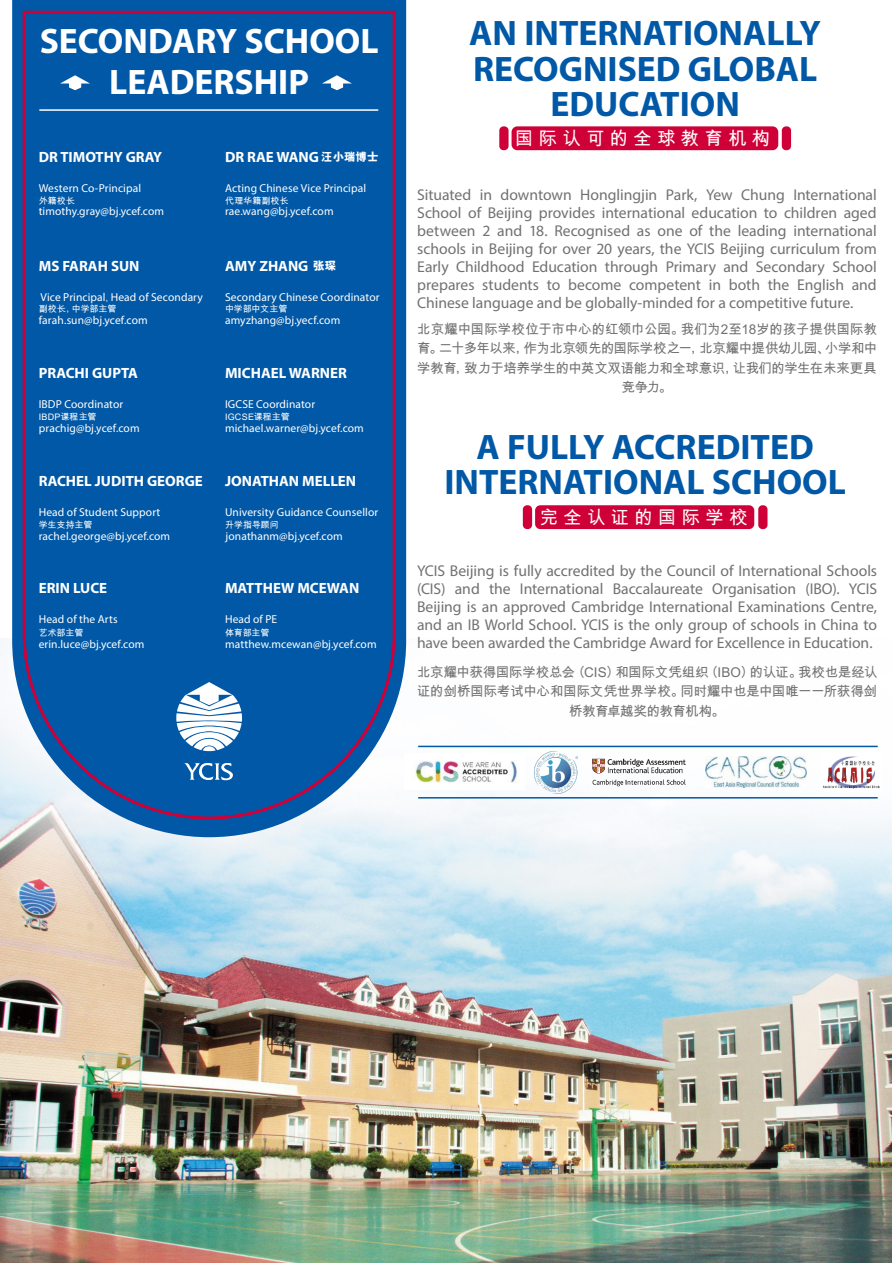
<style>
.page{position:relative;width:894px;height:1263px;background:#fff}
.page>*{position:absolute;margin:0;border:0;box-sizing:border-box;transform-origin:0 0}
.t1{font:700 35.55px/35.4px "Myriad Pro";color:#0058a6;text-align:center}
.t2{font:700 35.55px/41.4px "Myriad Pro";color:#fff;text-align:center}
.t3{font:18.45px "LEXUS Hei S Bold U";letter-spacing:.28em;color:#fff}
.t4{font:15.6px/18px "Myriad Pro";color:#727171;text-align:justify}
.t5{font:700 14.85px "Myriad Pro";color:#fff}
.t6{font:13.5px/19.2px "LEXUS Hei S Bold U";letter-spacing:-.025em;color:#727171;text-align:center}
.t7{font:11.55px/23.7px "Myriad Pro";letter-spacing:.01em;color:#fff}
.t8{font:11.55px "LEXUS Hei S Xbold U";color:#fff}
.t9{font:9px "LEXUS Hei S Bold U";color:#fff}
.s1{font-family:"Adobe Song Std";font-weight:300}
</style>
<div class="page">
<img style="left:0;top:639px;width:891px;height:624px">
<div style="left:535px;top:505px;width:219px;height:24px;background:#cf0037;border-radius:5px"></div>
<div style="left:522px;top:505px;width:10px;height:24px;background:#cf0037;border-radius:4px"></div>
<div style="left:758px;top:505px;width:9px;height:24px;background:#cf0037;border-radius:4px"></div>
<svg style="left:12px;top:0;width:394px;height:837px;fill:#0058a6"></svg>
<img style="left:404px;top:753px;width:120px;height:36px">
<img style="left:534px;top:751px;width:43px;height:42px">
<img style="left:590px;top:757px;width:97px;height:30px">
<img style="left:705px;top:756px;width:101px;height:31px">
<img style="left:820px;top:753px;width:61px;height:38px">
<hr style="left:418px;top:746px;width:459px;height:1px;background:#0058a6">
<hr style="left:418px;top:797px;width:459px;height:1px;background:#0058a6">
<div style="left:511px;top:126px;width:267px;height:24px;background:#cf0037;border-radius:6px"></div>
<div style="left:499px;top:126px;width:9px;height:24px;background:#cf0037;border-radius:4px"></div>
<div style="left:781px;top:126px;width:9px;height:24px;background:#cf0037;border-radius:4px"></div>
<div style="left:21px;top:9px;width:376px;height:812px;background:#0058a6"></div>
<svg style="left:176px;top:682px;width:66px;height:69px"></svg>
<svg style="left:184px;top:763px;width:49px;height:17px"></svg>
<h1 class="t2" style="left:40px;top:19px;width:340px">SECONDARY SCHOOL<br>LEADERSHIP</h1>
<p class="t5" style="left:39px;top:147px;width:125px">DR TIMOTHY GRAY</p>
<p class="t7" style="left:27px;top:176px;width:104px">Western Co-Principal</p>
<p class="t9" style="left:27px;top:197px;width:38px">外籍校长</p>
<p class="t7" style="left:39px;top:176px;width:127px">Western Co-Principal timothy.gray@bj.ycef.com</p>
<p class="t9" style="left:39px;top:197px;width:38px">外籍校长</p>
<p class="t8" style="left:321px;top:151px;width:59px">汪小瑞博士</p>
<p class="t5" style="left:225px;top:147px;width:95px">DR RAE WANG</p>
<p class="t9" style="left:225px;top:197px;width:65px">代理华籍副校长</p>
<p class="t7" style="left:225px;top:176px;width:143px">Acting Chinese Vice Principal rae.wang@bj.ycef.com</p>
<p class="t5" style="left:27px;top:256px;width:102px">MS FARAH SUN</p>
<p class="t9" style="left:27px;top:304px;width:79px">副校长，中学部主管</p>
<p class="t5" style="left:39px;top:256px;width:102px">MS FARAH SUN</p>
<p class="t9" style="left:39px;top:304px;width:79px">副校长，中学部主管</p>
<p class="t7" style="left:39px;top:285px;width:166px">Vice Principal<span class="s1">,</span> Head of Secondary farah.sun@bj.ycef.com</p>
<p class="t8" style="left:313px;top:260px;width:24px">张琛</p>
<p class="t5" style="left:225px;top:256px;width:85px">AMY ZHANG</p>
<p class="t9" style="left:225px;top:304px;width:64px">中学部中文主管</p>
<p class="t7" style="left:225px;top:285px;width:156px">Secondary Chinese Coordinator amyzhang@bj.yecf.com</p>
<p class="t5" style="left:27px;top:364px;width:101px">PRACHI GUPTA</p>
<p class="t9" style="left:27px;top:413px;width:59px">IBDP课程主管</p>
<p class="t5" style="left:39px;top:364px;width:101px">PRACHI GUPTA</p>
<p class="t9" style="left:39px;top:413px;width:59px">IBDP课程主管</p>
<p class="t7" style="left:27px;top:391px;width:102px;line-height:24.8px">IBDP Coordinator prachig@bj.ycef.com</p>
<p class="t7" style="left:39px;top:391px;width:102px;line-height:24.8px">IBDP Coordinator prachig@bj.ycef.com</p>
<p class="t5" style="left:225px;top:364px;width:123px">MICHAEL WARNER</p>
<p class="t9" style="left:225px;top:413px;width:66px">IGCSE课程主管</p>
<p class="t7" style="left:225px;top:391px;width:140px;line-height:24.8px">IGCSE Coordinator michael.warner@bj.ycef.com</p>
<p class="t5" style="left:39px;top:472px;width:165px">RACHEL JUDITH GEORGE</p>
<p class="t9" style="left:39px;top:520px;width:55px">学生支持主管</p>
<p class="t7" style="left:39px;top:500px;width:133px">Head of Student Support rachel.george@bj.ycef.com</p>
<p class="t9" style="left:27px;top:520px;width:55px">学生支持主管</p>
<p class="t5" style="left:225px;top:472px;width:133px">JONATHAN MELLEN</p>
<p class="t9" style="left:225px;top:520px;width:55px">升学指导顾问</p>
<p class="t7" style="left:225px;top:500px;width:155px">University Guidance Counsellor jonathanm@bj.ycef.com</p>
<p class="t5" style="left:27px;top:579px;width:70px">ERIN LUCE</p>
<p class="t9" style="left:27px;top:628px;width:46px">艺术部主管</p>
<p class="t5" style="left:39px;top:579px;width:70px">ERIN LUCE</p>
<p class="t9" style="left:39px;top:628px;width:46px">艺术部主管</p>
<p class="t7" style="left:27px;top:606px;width:107px;line-height:25.2px">Head of the Arts erin.luce@bj.ycef.com</p>
<p class="t7" style="left:39px;top:606px;width:107px;line-height:25.2px">Head of the Arts erin.luce@bj.ycef.com</p>
<p class="t5" style="left:225px;top:579px;width:136px">MATTHEW MCEWAN</p>
<p class="t9" style="left:225px;top:628px;width:46px">体育部主管</p>
<p class="t7" style="left:225px;top:606px;width:153px;line-height:25.2px">Head of PE matthew.mcewan@bj.ycef.com</p>
<h1 class="t1" style="left:469px;top:15px;width:353px">AN INTERNATIONALLY<br>RECOGNISED GLOBAL<br>EDUCATION</h1>
<p class="t3" style="left:515px;top:129px;width:257px">国际认可的全球教育机构</p>
<p class="t4" style="left:417px;top:185px;width:461px">Situated in downtown Honglingjin Park, Yew Chung International School of Beijing provides international education to children aged between 2 and 18. Recognised as one of the leading international schools in Beijing for over 20 years, the YCIS Beijing curriculum from Early Childhood Education through Primary and Secondary School prepares students to become competent in both the English and Chinese language and be globally-minded for a competitive future.</p>
<p class="t6" style="left:417px;top:320px;width:461px">北京耀中国际学校位于市中心的红领巾公园。我们为2至18岁的孩子提供国际教育。二十多年以来，作为北京领先的国际学校之一，北京耀中提供幼儿园、小学和中学教育，致力于培养学生的中英文双语能力和全球意识，让我们的学生在未来更具竞争力。</p>
<h1 class="t1" style="left:444px;top:428px;width:403px">A FULLY ACCREDITED<br>INTERNATIONAL SCHOOL</h1>
<p class="t3" style="left:539px;top:508px;width:209px">完全认证的国际学校</p>
<p class="t4" style="left:417px;top:562px;width:461px">YCIS Beijing is fully accredited by the Council of International Schools (CIS) and the International Baccalaureate Organisation (IBO). YCIS Beijing is an approved Cambridge International Examinations Centre, and an IB World School. YCIS is the only group of schools in China to have been awarded the Cambridge Award for Excellence in Education.</p>
<p class="t6" style="left:417px;top:663px;width:462px">北京耀中获得国际学校总会（CIS）和国际文凭组织（IBO）的认证。我校也是经认证的剑桥国际考试中心和国际文凭世界学校。同时耀中也是中国唯一一所获得剑桥教育卓越奖的教育机构。</p>
</div>
